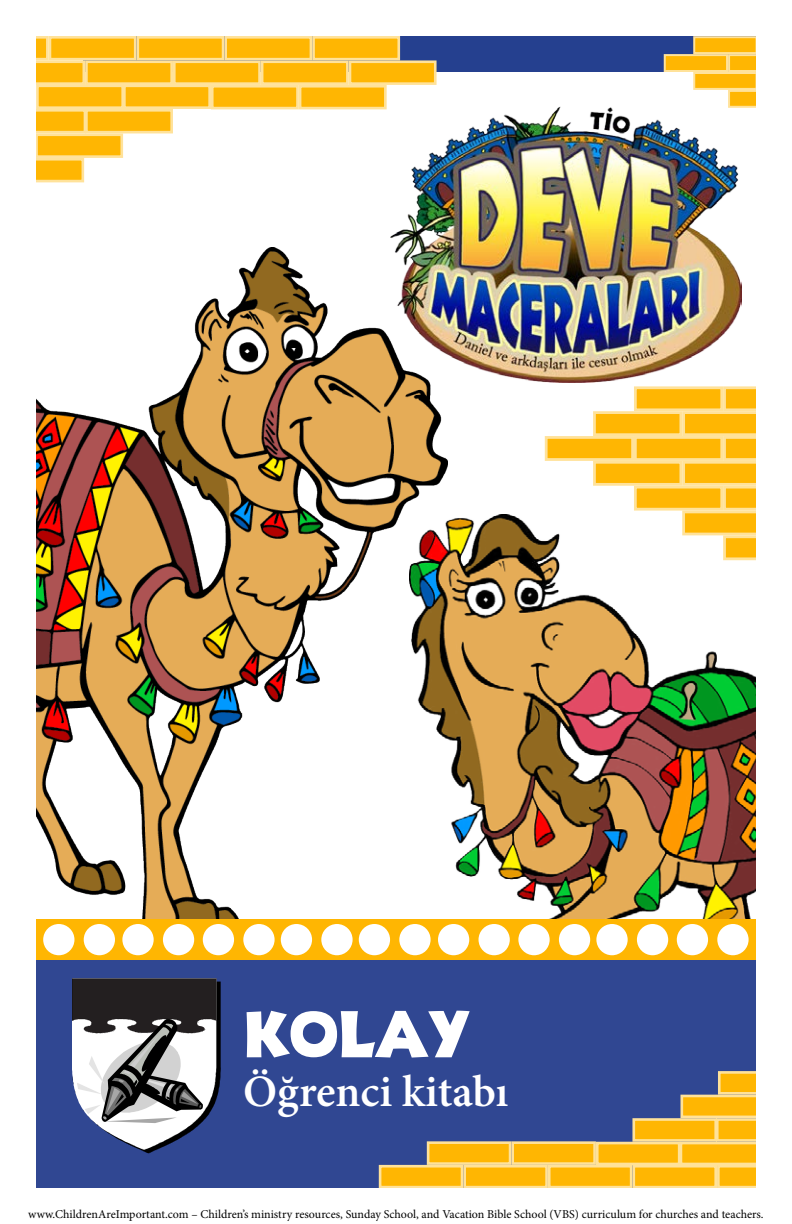
<style>
.page{position:relative;width:792px;height:1224px;background:#fff}
.page>*{position:absolute;margin:0;border:0;box-sizing:border-box;transform-origin:0 0}
.t1{font:66.6px "Informal 011 BT";color:#fff}
.t2{font:600 44.8px "Minion Pro";color:#fff}
.t3{font:12px "Minion Pro";color:#000}
</style>
<div class="page">
<img style="left:448px;top:514px;width:308px;height:405px">
<img style="left:36px;top:247px;width:412px;height:672px">
<div style="left:36px;top:960px;width:720px;height:250px;background:#304792"></div>
<svg style="left:72px;top:978px;width:149px;height:175px"></svg>
<div style="left:596px;top:1142px;width:84px;height:23px;background:#ffb602;border:3px solid #ffe29a"></div>
<div style="left:511px;top:1141px;width:85px;height:24px;background:#ffb602;border:3px solid #ffe29a"></div>
<div style="left:427px;top:1141px;width:84px;height:24px;background:#ffb602;border:3px solid #ffe29a"></div>
<div style="left:680px;top:1142px;width:84px;height:23px;background:#ffb602;border:3px solid #ffe29a"></div>
<svg style="left:717px;top:1118px;width:39px;height:24px"></svg>
<div style="left:632px;top:1118px;width:85px;height:24px;background:#ffb602;border:3px solid #ffe29a"></div>
<div style="left:682px;top:1096px;width:82px;height:21px;background:#ffb602"></div>
<div style="left:680px;top:1095px;width:85px;height:23px;border:3px solid #ffe29a"></div>
<svg style="left:718px;top:1071px;width:38px;height:24px"></svg>
<div style="left:632px;top:1165px;width:85px;height:23px;background:#ffb602;border:3px solid #ffe29a"></div>
<svg style="left:717px;top:1165px;width:39px;height:23px"></svg>
<div style="left:548px;top:1165px;width:84px;height:23px;background:#ffb602;border:3px solid #ffe29a"></div>
<div style="left:463px;top:1165px;width:85px;height:23px;background:#ffb602;border:3px solid #ffe29a"></div>
<div style="left:379px;top:1165px;width:84px;height:23px;background:#ffb602;border:3px solid #ffe29a"></div>
<div style="left:30px;top:919px;width:741px;height:41px;background:#ffb602"></div>
<div style="left:43px;top:924px;width:31px;height:31px;background:#fff;border-radius:50%"></div>
<div style="left:359px;top:924px;width:31px;height:31px;background:#fff;border-radius:50%"></div>
<div style="left:677px;top:924px;width:31px;height:31px;background:#fff;border-radius:50%"></div>
<div style="left:122px;top:924px;width:32px;height:31px;background:#fff;border-radius:50%"></div>
<div style="left:438px;top:924px;width:31px;height:31px;background:#fff;border-radius:50%"></div>
<div style="left:203px;top:924px;width:31px;height:31px;background:#fff;border-radius:50%"></div>
<div style="left:518px;top:924px;width:32px;height:31px;background:#fff;border-radius:50%"></div>
<div style="left:281px;top:924px;width:31px;height:31px;background:#fff;border-radius:50%"></div>
<div style="left:596px;top:924px;width:32px;height:31px;background:#fff;border-radius:50%"></div>
<div style="left:84px;top:924px;width:31px;height:31px;background:#fff;border-radius:50%"></div>
<div style="left:399px;top:924px;width:32px;height:31px;background:#fff;border-radius:50%"></div>
<div style="left:717px;top:924px;width:32px;height:31px;background:#fff;border-radius:50%"></div>
<div style="left:163px;top:924px;width:31px;height:31px;background:#fff;border-radius:50%"></div>
<div style="left:479px;top:924px;width:31px;height:31px;background:#fff;border-radius:50%"></div>
<div style="left:243px;top:924px;width:32px;height:31px;background:#fff;border-radius:50%"></div>
<div style="left:559px;top:924px;width:31px;height:31px;background:#fff;border-radius:50%"></div>
<div style="left:321px;top:924px;width:32px;height:31px;background:#fff;border-radius:50%"></div>
<div style="left:637px;top:924px;width:31px;height:31px;background:#fff;border-radius:50%"></div>
<div style="left:84px;top:31px;width:696px;height:41px;background:#25408f"></div>
<div style="left:123px;top:85px;width:88px;height:24px;background:#ffb602;border:3px solid #ffe29a"></div>
<div style="left:211px;top:85px;width:88px;height:24px;background:#ffb602;border:3px solid #ffe29a"></div>
<div style="left:299px;top:85px;width:88px;height:24px;background:#ffb602;border:3px solid #ffe29a"></div>
<div style="left:36px;top:85px;width:88px;height:24px;background:#ffb602;border:3px solid #ffe29a"></div>
<svg style="left:36px;top:109px;width:49px;height:24px"></svg>
<div style="left:85px;top:109px;width:88px;height:24px;background:#ffb602;border:3px solid #ffe29a"></div>
<div style="left:35px;top:133px;width:88px;height:25px;background:#ffb602;border:3px solid #ffe29a"></div>
<svg style="left:36px;top:158px;width:48px;height:24px"></svg>
<div style="left:85px;top:60px;width:88px;height:25px;background:#ffb602;border:3px solid #ffe29a"></div>
<div style="left:137px;top:36px;width:87px;height:24px;background:#ffb602;border:3px solid #ffe29a"></div>
<div style="left:49px;top:36px;width:88px;height:24px;background:#ffb602;border:3px solid #ffe29a"></div>
<svg style="left:36px;top:36px;width:49px;height:49px"></svg>
<div style="left:173px;top:60px;width:88px;height:25px;background:#ffb602;border:3px solid #ffe29a"></div>
<div style="left:261px;top:60px;width:88px;height:25px;background:#ffb602;border:3px solid #ffe29a"></div>
<div style="left:349px;top:60px;width:88px;height:25px;background:#ffb602;border:3px solid #ffe29a"></div>
<div style="left:224px;top:36px;width:88px;height:24px;background:#ffb602;border:3px solid #ffe29a"></div>
<div style="left:312px;top:36px;width:88px;height:24px;background:#ffb602;border:3px solid #ffe29a"></div>
<div style="left:693px;top:36px;width:65px;height:18px;background:#ffb602;border:2px solid #ffe29a"></div>
<div style="left:693px;top:72px;width:65px;height:18px;background:#ffb602;border:2px solid #ffe29a"></div>
<div style="left:729px;top:55px;width:62px;height:16px;background:#ffb602"></div>
<div style="left:728px;top:54px;width:64px;height:18px;border:2px solid #ffe29a"></div>
<div style="left:729px;top:91px;width:62px;height:16px;background:#ffb602"></div>
<div style="left:728px;top:90px;width:64px;height:18px;border:2px solid #ffe29a"></div>
<div style="left:664px;top:54px;width:64px;height:18px;background:#ffb602;border:2px solid #ffe29a"></div>
<img style="left:390px;top:107px;width:352px;height:276px">
<div style="left:682px;top:411px;width:89px;height:25px;background:#ffb602;border:3px solid #ffe29a"></div>
<div style="left:682px;top:461px;width:89px;height:25px;background:#ffb602;border:3px solid #ffe29a"></div>
<div style="left:593px;top:461px;width:89px;height:25px;background:#ffb602;border:3px solid #ffe29a"></div>
<div style="left:682px;top:511px;width:89px;height:24px;background:#ffb602;border:3px solid #ffe29a"></div>
<div style="left:634px;top:386px;width:89px;height:25px;background:#ffb602;border:3px solid #ffe29a"></div>
<div style="left:634px;top:436px;width:89px;height:25px;background:#ffb602;border:3px solid #ffe29a"></div>
<div style="left:634px;top:486px;width:89px;height:25px;background:#ffb602;border:3px solid #ffe29a"></div>
<div style="left:593px;top:411px;width:89px;height:25px;background:#ffb602;border:3px solid #ffe29a"></div>
<div style="left:545px;top:436px;width:89px;height:25px;background:#ffb602;border:3px solid #ffe29a"></div>
<svg style="left:723px;top:386px;width:33px;height:199px"></svg>
<div style="left:0;top:0;width:36px;height:1224px;background:#fff"></div>
<div style="left:756px;top:0;width:36px;height:1224px;background:#fff"></div>
<div style="left:0;top:0;width:792px;height:36px;background:#fff"></div>
<div style="left:0;top:1188px;width:792px;height:36px;background:#fff"></div>
<h1 class="t1" style="left:243px;top:993px;width:230px">Kolay</h1>
<h2 class="t2" style="left:243px;top:1061px;width:267px">Öğrenci kitabı</h2>
<p class="t3" style="left:28px;top:1206px;width:737px">www.ChildrenAreImportant.com – Children’s ministry resources, Sunday School, and Vacation Bible School (VBS) curriculum for churches and teachers.</p>
</div>
